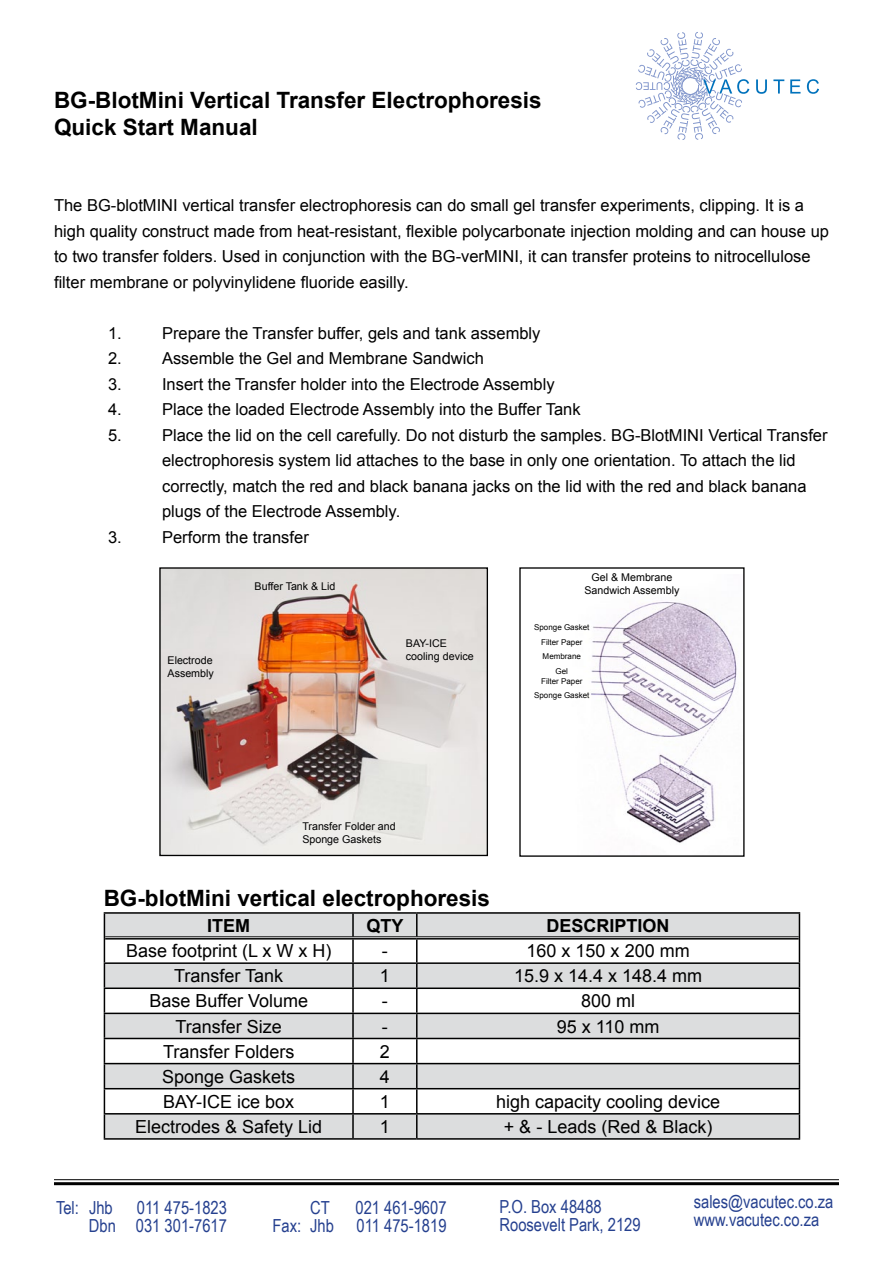
<style>
.page{position:relative;width:893px;height:1263px;background:#fff}
.page>*{position:absolute;margin:0;border:0;box-sizing:border-box;transform-origin:0 0}
.t1{font:700 22.5px/27px "Arial";color:#000}
.t2{font:18px "Arial";color:#000}
.t3{font:18px/18px "Arial Narrow";color:#25408f}
.t4{font:700 18px "Arial";color:#000}
.t5{font:16.5px/25.5px "Arial";color:#000}
.t6{font:10.65px/12.8px "Arial";color:#000}
.t7{font:7.95px/14.5px "Arial";color:#000;text-align:center}
</style>
<div class="page">
<svg style="left:105px;top:914px;width:694px;height:224px;fill:#dcddde"></svg>
<hr style="left:105px;top:936px;width:248px;height:3px;background:#fff">
<hr style="left:353px;top:936px;width:64px;height:3px;background:#fff">
<hr style="left:417px;top:936px;width:382px;height:3px;background:#fff">
<hr style="left:352px;top:914px;width:2px;height:22px;background:#000">
<hr style="left:416px;top:914px;width:2px;height:22px;background:#000">
<hr style="left:352px;top:939px;width:2px;height:23px;background:#000">
<hr style="left:416px;top:939px;width:2px;height:23px;background:#000">
<hr style="left:352px;top:964px;width:2px;height:23px;background:#000">
<hr style="left:416px;top:964px;width:2px;height:23px;background:#000">
<hr style="left:352px;top:989px;width:2px;height:24px;background:#000">
<hr style="left:416px;top:989px;width:2px;height:24px;background:#000">
<hr style="left:352px;top:1014px;width:2px;height:24px;background:#000">
<hr style="left:416px;top:1014px;width:2px;height:24px;background:#000">
<hr style="left:352px;top:1039px;width:2px;height:24px;background:#000">
<hr style="left:416px;top:1039px;width:2px;height:24px;background:#000">
<hr style="left:352px;top:1064px;width:2px;height:24px;background:#000">
<hr style="left:416px;top:1064px;width:2px;height:24px;background:#000">
<hr style="left:352px;top:1089px;width:2px;height:24px;background:#000">
<hr style="left:416px;top:1089px;width:2px;height:24px;background:#000">
<hr style="left:352px;top:1114px;width:2px;height:24px;background:#000">
<hr style="left:416px;top:1114px;width:2px;height:24px;background:#000">
<hr style="left:104px;top:912px;width:249px;height:2px;background:#000">
<hr style="left:353px;top:912px;width:64px;height:2px;background:#000">
<hr style="left:417px;top:912px;width:383px;height:2px;background:#000">
<hr style="left:104px;top:962px;width:249px;height:2px;background:#000">
<hr style="left:353px;top:962px;width:64px;height:2px;background:#000">
<hr style="left:417px;top:962px;width:383px;height:2px;background:#000">
<hr style="left:104px;top:987px;width:249px;height:2px;background:#000">
<hr style="left:353px;top:987px;width:64px;height:2px;background:#000">
<hr style="left:417px;top:987px;width:383px;height:2px;background:#000">
<hr style="left:104px;top:1013px;width:249px;height:1px;background:#000">
<hr style="left:353px;top:1013px;width:64px;height:1px;background:#000">
<hr style="left:417px;top:1013px;width:383px;height:1px;background:#000">
<hr style="left:104px;top:1038px;width:249px;height:1px;background:#000">
<hr style="left:353px;top:1038px;width:64px;height:1px;background:#000">
<hr style="left:417px;top:1038px;width:383px;height:1px;background:#000">
<hr style="left:104px;top:1063px;width:249px;height:1px;background:#000">
<hr style="left:353px;top:1063px;width:64px;height:1px;background:#000">
<hr style="left:417px;top:1063px;width:383px;height:1px;background:#000">
<hr style="left:104px;top:1088px;width:249px;height:1px;background:#000">
<hr style="left:353px;top:1088px;width:64px;height:1px;background:#000">
<hr style="left:417px;top:1088px;width:383px;height:1px;background:#000">
<hr style="left:104px;top:1113px;width:249px;height:1px;background:#000">
<svg style="left:104px;top:914px;width:1px;height:224px"></svg>
<hr style="left:353px;top:1113px;width:64px;height:1px;background:#000">
<hr style="left:417px;top:1113px;width:383px;height:1px;background:#000">
<svg style="left:799px;top:914px;width:1px;height:224px"></svg>
<hr style="left:104px;top:1138px;width:249px;height:2px;background:#000">
<hr style="left:353px;top:1138px;width:64px;height:2px;background:#000">
<hr style="left:417px;top:1138px;width:383px;height:2px;background:#000">
<hr style="left:105px;top:936px;width:248px;height:1px;background:#000">
<hr style="left:105px;top:938px;width:248px;height:1px;background:#000">
<hr style="left:353px;top:936px;width:64px;height:1px;background:#000">
<hr style="left:353px;top:938px;width:64px;height:1px;background:#000">
<hr style="left:417px;top:936px;width:382px;height:1px;background:#000">
<hr style="left:417px;top:938px;width:382px;height:1px;background:#000">
<svg style="left:636px;top:32px;width:113px;height:108px"></svg>
<svg style="left:756px;top:79px;width:11px;height:15px"></svg>
<svg style="left:773px;top:79px;width:11px;height:15px"></svg>
<svg style="left:790px;top:79px;width:10px;height:15px"></svg>
<svg style="left:807px;top:79px;width:12px;height:15px"></svg>
<hr style="left:54px;top:1179px;width:785px;height:1px;background:#000">
<hr style="left:54px;top:1182px;width:785px;height:3px;background:#000">
<img style="left:591px;top:601px;width:146px;height:242px">
<img style="left:161px;top:569px;width:325px;height:285px">
<div style="left:159px;top:567px;width:329px;height:289px;border:1px solid #000"></div>
<h1 class="t1" style="left:54px;top:87px;width:489px">BG-BlotMini Vertical Transfer Electrophoresis<br>Quick Start Manual</h1>
<p class="t5" style="left:54px;top:193px;width:776px">The BG-blotMINI vertical transfer electrophoresis can do small gel transfer experiments, clipping. It is a high quality construct made from heat-resistant, flexible polycarbonate injection molding and can house up to two transfer folders. Used in conjunction with the BG-verMINI, it can transfer proteins to nitrocellulose filter membrane or polyvinylidene fluoride easilly.</p>
<p class="t5" style="left:108px;top:320px;width:15px">1.</p>
<p class="t5" style="left:162px;top:320px;width:380px">Prepare the Transfer buffer, gels and tank assembly</p>
<p class="t5" style="left:108px;top:346px;width:15px">2.</p>
<p class="t5" style="left:162px;top:346px;width:323px">Assemble the Gel and Membrane Sandwich</p>
<p class="t5" style="left:108px;top:371px;width:15px">3.</p>
<p class="t5" style="left:162px;top:371px;width:394px">Insert the Transfer holder into the Electrode Assembly</p>
<p class="t5" style="left:108px;top:397px;width:15px">4.</p>
<p class="t5" style="left:162px;top:397px;width:420px">Place the loaded Electrode Assembly into the Buffer Tank</p>
<p class="t5" style="left:108px;top:422px;width:15px">5.</p>
<p class="t5" style="left:162px;top:422px;width:667px">Place the lid on the cell carefully. Do not disturb the samples. BG-BlotMINI Vertical Transfer electrophoresis system lid attaches to the base in only one orientation. To attach the lid correctly, match the red and black banana jacks on the lid with the red and black banana plugs of the Electrode Assembly.</p>
<p class="t5" style="left:108px;top:524px;width:15px">3.</p>
<p class="t5" style="left:162px;top:524px;width:148px">Perform the transfer</p>
<p class="t6" style="left:168px;top:654px;width:48px">Electrode<br>Assembly</p>
<p class="t6" style="left:255px;top:580px;width:82px">Buffer Tank &amp; Lid</p>
<p class="t6" style="left:406px;top:637px;width:69px">BAY-ICE cooling device</p>
<p class="t6" style="left:302px;top:820px;width:95px">Transfer Folder and<br>Sponge Gaskets</p>
<p class="t6" style="left:584px;top:571px;width:96px;text-align:center">Gel &amp; Membrane<br>Sandwich Assembly</p>
<p class="t7" style="left:534px;top:620px;width:57px">Sponge Gasket<br>Filter Paper<br>Membrane<br>Gel</p>
<p class="t7" style="left:534px;top:675px;width:57px;line-height:13.5px">Filter Paper<br>Sponge Gasket</p>
<h1 class="t1" style="left:104px;top:885px;width:388px">BG-blotMini vertical electrophoresis</h1>
<p class="t4" style="left:207px;top:914px;width:45px">ITEM</p>
<p class="t4" style="left:367px;top:914px;width:39px">QTY</p>
<p class="t4" style="left:547px;top:914px;width:125px">DESCRIPTION</p>
<p class="t2" style="left:126px;top:939px;width:207px">Base footprint (L x W x H)</p>
<p class="t2" style="left:382px;top:939px;width:7px">-</p>
<p class="t2" style="left:527px;top:939px;width:165px">160 x 150 x 200 mm</p>
<p class="t2" style="left:174px;top:964px;width:111px">Transfer Tank</p>
<p class="t2" style="left:380px;top:964px;width:12px">1</p>
<p class="t2" style="left:514px;top:964px;width:190px">15.9 x 14.4 x 148.4 mm</p>
<p class="t2" style="left:149px;top:989px;width:160px">Base Buffer Volume</p>
<p class="t2" style="left:382px;top:989px;width:7px">-</p>
<p class="t2" style="left:581px;top:989px;width:56px">800 ml</p>
<p class="t2" style="left:176px;top:1014px;width:108px">Transfer Size</p>
<p class="t2" style="left:382px;top:1014px;width:7px">-</p>
<p class="t2" style="left:557px;top:1014px;width:104px">95 x 110 mm</p>
<p class="t2" style="left:163px;top:1039px;width:133px">Transfer Folders</p>
<p class="t2" style="left:380px;top:1039px;width:12px">2</p>
<p class="t2" style="left:162px;top:1064px;width:135px">Sponge Gaskets</p>
<p class="t2" style="left:380px;top:1064px;width:12px">4</p>
<p class="t2" style="left:163px;top:1090px;width:133px">BAY-ICE ice box</p>
<p class="t2" style="left:380px;top:1090px;width:12px">1</p>
<p class="t2" style="left:496px;top:1090px;width:226px">high capacity cooling device</p>
<p class="t2" style="left:135px;top:1115px;width:189px">Electrodes &amp; Safety Lid</p>
<p class="t2" style="left:380px;top:1115px;width:12px">1</p>
<p class="t2" style="left:504px;top:1115px;width:210px">+ &amp; - Leads (Red &amp; Black)</p>
<p class="t3" style="left:89px;top:1199px;width:140px;text-align:right">011 475-1823<br>Dbn 031 301-7617</p>
<p class="t3" style="left:499px;top:1198px;width:143px">P.O. Box 48488<br>Roosevelt Park, 2129</p>
<p class="t3" style="left:694px;top:1193px;width:141px">sales@vacutec.co.za www.vacutec.co.za</p>
<p class="t3" style="left:310px;top:1199px;width:21px">CT</p>
<p class="t3" style="left:355px;top:1199px;width:93px">021 461-9607</p>
<p class="t3" style="left:273px;top:1217px;width:63px">Fax: Jhb</p>
<p class="t3" style="left:357px;top:1217px;width:92px">011 475-1819</p>
<p class="t3" style="left:56px;top:1199px;width:58px">Tel: Jhb</p>
</div>
